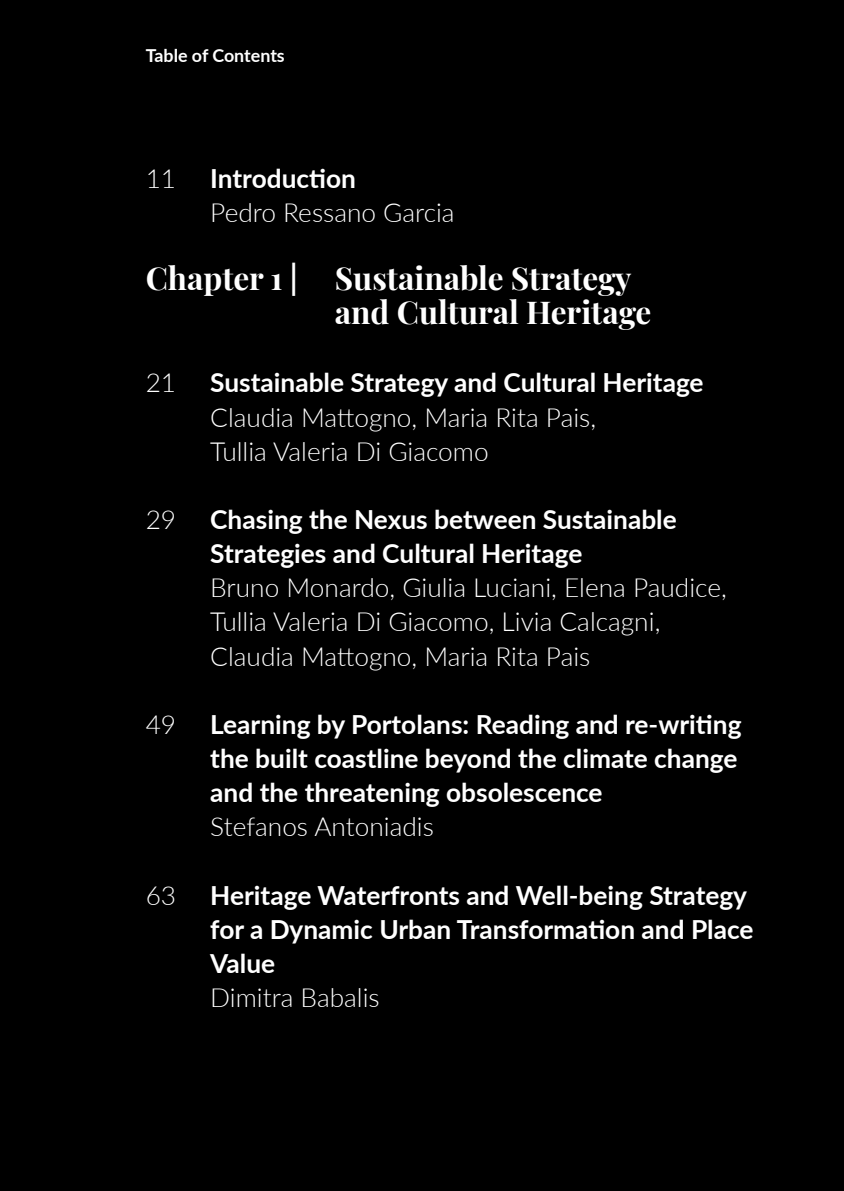
<style>
.page{position:relative;width:844px;height:1191px;background:#fff}
.page>*{position:absolute;margin:0;border:0;box-sizing:border-box;transform-origin:0 0}
.t1{font:700 31.5px/34.1px "Playfair Display";color:#fff}
.t2{font:700 26.25px/34.1px "Lato";color:#fff}
.t3{font:300 26.25px/34.1px "Lato";color:#fff}
.t4{font:700 17.85px "Lato";color:#fff}
</style>
<div class="page">
<div style="left:0;top:0;width:843px;height:1191px;background:#000"></div>
<p class="t4" style="left:146px;top:43px;width:140px">Table of Contents</p>
<p class="t3" style="left:146px;top:160px;width:32px">11</p>
<p class="t2" style="left:210px;top:160px;width:147px">Introduction</p>
<p class="t3" style="left:210px;top:194px;width:246px">Pedro Ressano Garcia</p>
<p class="t1" style="left:335px;top:258px;width:318px;text-indent:-189px">Chapter 1 | Sustainable Strategy and Cultural Heritage</p>
<p class="t3" style="left:146px;top:365px;width:32px">21</p>
<p class="t2" style="left:210px;top:365px;width:494px">Sustainable Strategy and Cultural Heritage</p>
<p class="t3" style="left:210px;top:399px;width:387px">Claudia Mattogno, Maria Rita Pais,<br>Tullia Valeria Di Giacomo</p>
<p class="t3" style="left:146px;top:501px;width:32px">29</p>
<p class="t2" style="left:210px;top:501px;width:468px">Chasing the Nexus between Sustainable<br>Strategies and Cultural Heritage</p>
<p class="t3" style="left:210px;top:570px;width:518px">Bruno Monardo, Giulia Luciani, Elena Paudice,<br>Tullia Valeria Di Giacomo, Livia Calcagni,<br>Claudia Mattogno, Maria Rita Pais</p>
<p class="t3" style="left:146px;top:706px;width:32px">49</p>
<p class="t2" style="left:210px;top:706px;width:532px">Learning by Portolans: Reading and re-writing the built coastline beyond the climate change and the threatening obsolescence</p>
<p class="t3" style="left:210px;top:808px;width:225px">Stefanos Antoniadis</p>
<p class="t3" style="left:146px;top:877px;width:32px">63</p>
<p class="t2" style="left:210px;top:876px;width:544px">Heritage Waterfronts and Well-being Strategy for a Dynamic Urban Transformation and Place<br>Value</p>
<p class="t3" style="left:210px;top:979px;width:171px">Dimitra Babalis</p>
</div>
